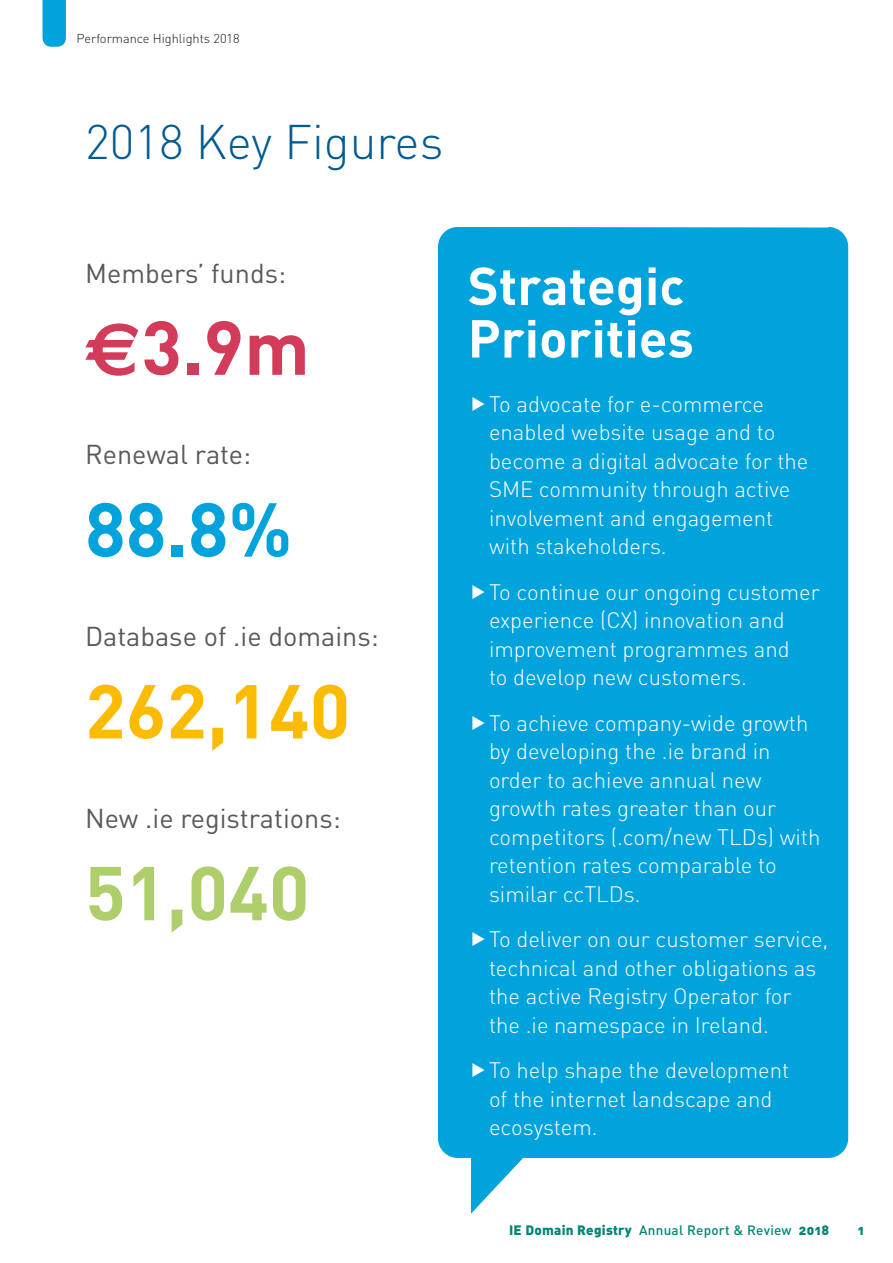
<style>
.page{position:relative;width:893px;height:1263px;background:#fff}
.page>*{position:absolute;margin:0;border:0;box-sizing:border-box;transform-origin:0 0}
.KeyFigures_Data_Poin{font:700 75px "DIN";color:#fabb00}
.KeyFigures_Data_Poin-2{font:700 75px "DIN";color:#aecd6b}
.KeyFigures_Data_Poin-3{font:700 75px "DIN";color:#d23b59}
.KeyFigures_Data_Poin-4{font:700 75px "DIN";color:#00a3db}
.H1__6{font:700 52.5px/52.5px "DIN";color:#fff}
.t1{font:300 48px "DIN";color:#005b91}
.KeyFigures_H2{font:27px "DIN";color:#595959}
.KeyFIgures_Bullets{font:300 22.2px/28.5px "DIN";color:#fff}
.t2{font:13.5px "DIN Black Alternate";letter-spacing:.02em;color:#008674}
.BODY_0-0__2{font:300 12.75px "DIN";color:#1a171c}
.s1{font-family:"Euro Sans"}
.s2{font-family:"DIN";font-weight:500}
</style>
<div class="page">
<div style="left:438px;top:227px;width:410px;height:987px;background:#00a3db"></div>
<svg style="left:43px;top:0;width:23px;height:47px"></svg>
<svg style="left:472px;top:396px;width:12px;height:14px"></svg>
<svg style="left:472px;top:584px;width:12px;height:14px"></svg>
<svg style="left:472px;top:715px;width:12px;height:14px"></svg>
<svg style="left:472px;top:932px;width:12px;height:14px"></svg>
<svg style="left:472px;top:1063px;width:12px;height:14px"></svg>
<p class="BODY_0-0__2" style="left:77px;top:30px;width:165px">Performance Highlights 2018</p>
<h1 class="t1" style="left:85px;top:112px;width:360px">2018 Key Figures</h1>
<p class="KeyFigures_H2" style="left:85px;top:256px;width:203px">Members’ funds:</p>
<p class="KeyFigures_Data_Poin-3" style="left:85px;top:299px;width:226px"><span class="s1">€</span>3.9m</p>
<p class="KeyFigures_H2" style="left:85px;top:438px;width:168px">Renewal rate:</p>
<p class="KeyFigures_Data_Poin-4" style="left:85px;top:480px;width:209px">88.8%</p>
<p class="KeyFigures_H2" style="left:85px;top:619px;width:295px">Database of .ie domains:</p>
<p class="KeyFigures_Data_Poin" style="left:85px;top:662px;width:267px">262,140</p>
<p class="KeyFigures_H2" style="left:85px;top:801px;width:257px">New .ie registrations:</p>
<p class="KeyFigures_Data_Poin-2" style="left:85px;top:844px;width:226px">51,040</p>
<p class="H1__6" style="left:468px;top:258px;width:228px">Strategic<br>Priorities</p>
<p class="KeyFIgures_Bullets" style="left:489px;top:389px;width:321px">To advocate for e-commerce enabled website usage and to become a digital advocate for the<br>SME community through active involvement and engagement with stakeholders.</p>
<p class="KeyFIgures_Bullets" style="left:489px;top:577px;width:332px">To continue our ongoing customer experience (CX) innovation and improvement programmes and<br>to develop new customers.</p>
<p class="KeyFIgures_Bullets" style="left:489px;top:708px;width:333px">To achieve company-wide growth by developing the .ie brand in order to achieve annual new growth rates greater than our competitors (.com/new TLDs) with retention rates comparable to similar ccTLDs.</p>
<p class="KeyFIgures_Bullets" style="left:489px;top:925px;width:341px">To deliver on our customer service, technical and other obligations as the active Registry Operator for the .ie namespace in Ireland.</p>
<p class="KeyFIgures_Bullets" style="left:489px;top:1056px;width:302px">To help shape the development of the internet landscape and ecosystem.</p>
<p class="t2" style="left:509px;top:1221px;width:322px">IE Domain Registry <span class="s2">Annual Report &amp; Review</span> 2018</p>
<p class="t2" style="left:858px;top:1221px;width:8px">1</p>
</div>
